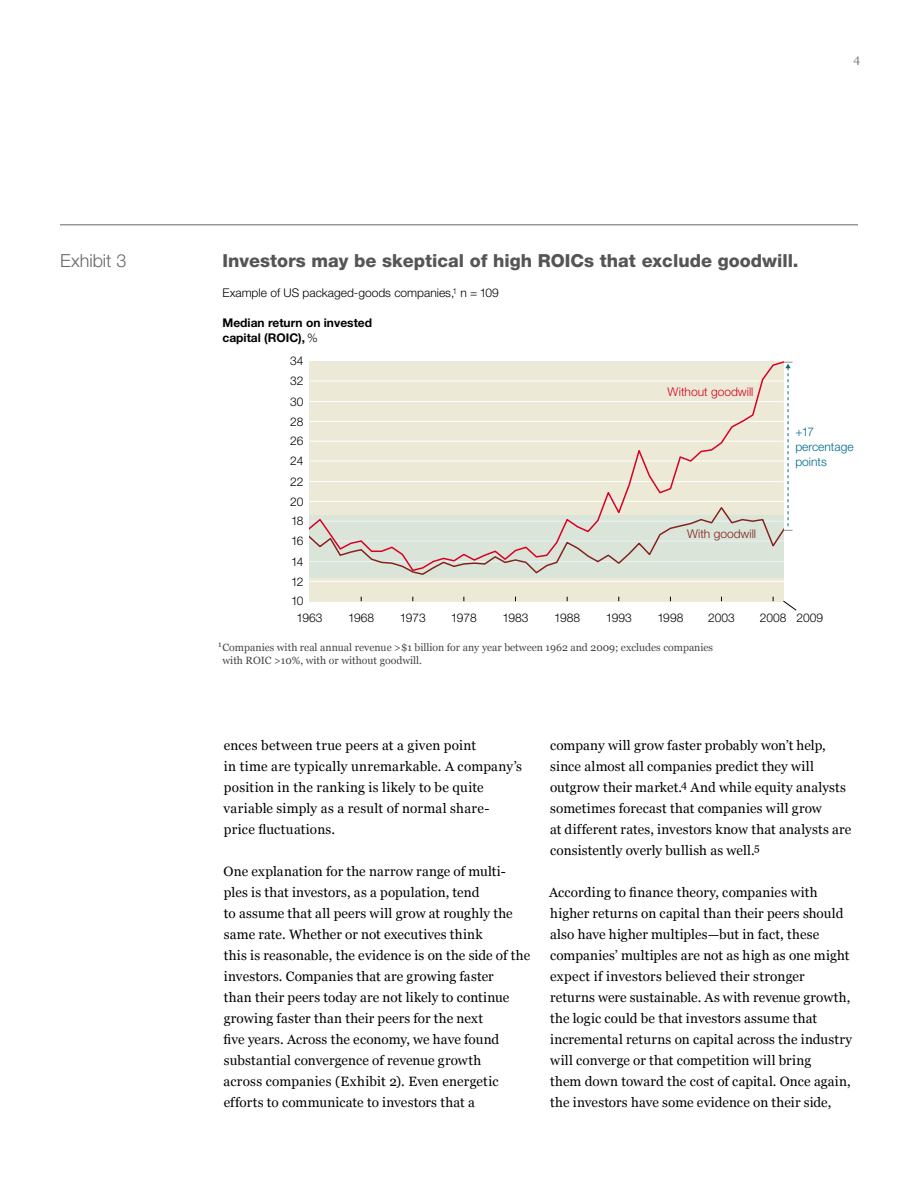
<style>
.page{position:relative;width:918px;height:1188px;background:#fff}
.page>*{position:absolute;margin:0;border:0;box-sizing:border-box;transform-origin:0 0}
.t1{font:800 18px "Helvetica Neue LT Std";color:#555}
.t2{font:300 18px "Helvetica Neue LT Std";color:#686767}
.t3{font:13.5px/21px "Georgia";letter-spacing:.01em;color:#000}
.t4{font:300 12px/20px "Helvetica Neue LT Std";color:#000;text-align:justify}
.t5{font:700 12px/15px "Helvetica Neue LT Std";color:#000}
.t6{font:300 12px/15px "Helvetica Neue LT Std";color:#006b8b}
.t7{font:300 12px "Helvetica Neue LT Std";color:#d80023}
.t8{font:300 12px "Helvetica Neue LT Std";color:#83231d}
.t9{font:12px "Georgia";color:#7d7c7c}
.t10{font:10.5px/13.5px "Georgia";color:#464646}
.s1{font-weight:300}
</style>
<div class="page">
<hr style="left:60px;top:225px;width:798px;height:1px;background:#686767">
<div style="left:310px;top:361px;width:474px;height:240px;background:#ecead7"></div>
<hr style="left:310px;top:581px;width:474px;height:1px;background:#fff">
<svg style="left:310px;top:362px;width:483px;height:214px"></svg>
<svg style="left:783px;top:601px;width:14px;height:10px"></svg>
<p class="t9" style="left:853px;top:52px;width:8px">4</p>
<h1 class="t2" style="left:60px;top:250px;width:68px">Exhibit 3</h1>
<h1 class="t1" style="left:223px;top:250px;width:578px">Investors may be skeptical of high ROICs that exclude goodwill.</h1>
<p class="t4" style="left:223px;top:283px;width:278px">Example of US packaged-goods companies,<sup>1</sup> n = 109</p>
<p class="t5" style="left:223px;top:315px;width:151px">Median return on invested capital (ROIC), <span class="s1">%</span></p>
<p class="t4" style="left:290px;top:351px;width:15px">34<br>32</p>
<p class="t4" style="left:290px;top:391px;width:15px">30<br>28<br>26<br>24<br>22</p>
<p class="t4" style="left:291px;top:511px;width:14px">18<br>16<br>14<br>12<br>10</p>
<p class="t4" style="left:290px;top:491px;width:15px">20</p>
<p class="t7" style="left:668px;top:384px;width:87px">Without goodwill</p>
<p class="t8" style="left:687px;top:527px;width:71px">With goodwill</p>
<p class="t6" style="left:795px;top:424px;width:60px">+17 percentage points</p>
<p class="t4" style="left:297px;top:607px;width:27px">1963</p>
<p class="t4" style="left:348px;top:607px;width:27px">1968</p>
<p class="t4" style="left:400px;top:607px;width:27px">1973</p>
<p class="t4" style="left:451px;top:607px;width:27px">1978</p>
<p class="t4" style="left:503px;top:607px;width:27px">1983</p>
<p class="t4" style="left:554px;top:607px;width:27px">1988</p>
<p class="t4" style="left:606px;top:607px;width:27px">1993</p>
<p class="t4" style="left:658px;top:607px;width:27px">1998</p>
<p class="t4" style="left:708px;top:607px;width:28px">2003</p>
<p class="t4" style="left:760px;top:607px;width:65px">2008 2009</p>
<p class="t10" style="left:223px;top:641px;width:492px;text-indent:-5px"><sup>1</sup> Companies with real annual revenue &gt;$1 billion for any year between 1962 and 2009; excludes companies with ROIC &gt;10%, with or without goodwill.</p>
<p class="t3" style="left:224px;top:735px;width:300px">ences between true peers at a given point<br>in time are typically unremarkable. A company’s position in the ranking is likely to be quite variable simply as a result of normal share&shy;price fluctuations.</p>
<p class="t3" style="left:224px;top:861px;width:308px">One explanation for the narrow range of multi&shy;ples is that investors, as a population, tend<br>to assume that all peers will grow at roughly the same rate. Whether or not executives think<br>this is reasonable, the evidence is on the side of the investors. Companies that are growing faster<br>than their peers today are not likely to continue growing faster than their peers for the next<br>five years. Across the economy, we have found substantial convergence of revenue growth<br>across companies (Exhibit 2). Even energetic efforts to communicate to investors that a</p>
<p class="t3" style="left:550px;top:735px;width:303px">company will grow faster probably won’t help, since almost all companies predict they will outgrow their market.<sup>4</sup> And while equity analysts sometimes forecast that companies will grow<br>at different rates, investors know that analysts are consistently overly bullish as well.<sup>5</sup></p>
<p class="t3" style="left:549px;top:882px;width:305px">According to finance theory, companies with higher returns on capital than their peers should also have higher multiples—but in fact, these companies’ multiples are not as high as one might expect if investors believed their stronger<br>returns were sustainable. As with revenue growth, the logic could be that investors assume that incremental returns on capital across the industry will converge or that competition will bring<br>them down toward the cost of capital. Once again, the investors have some evidence on their side,</p>
</div>
